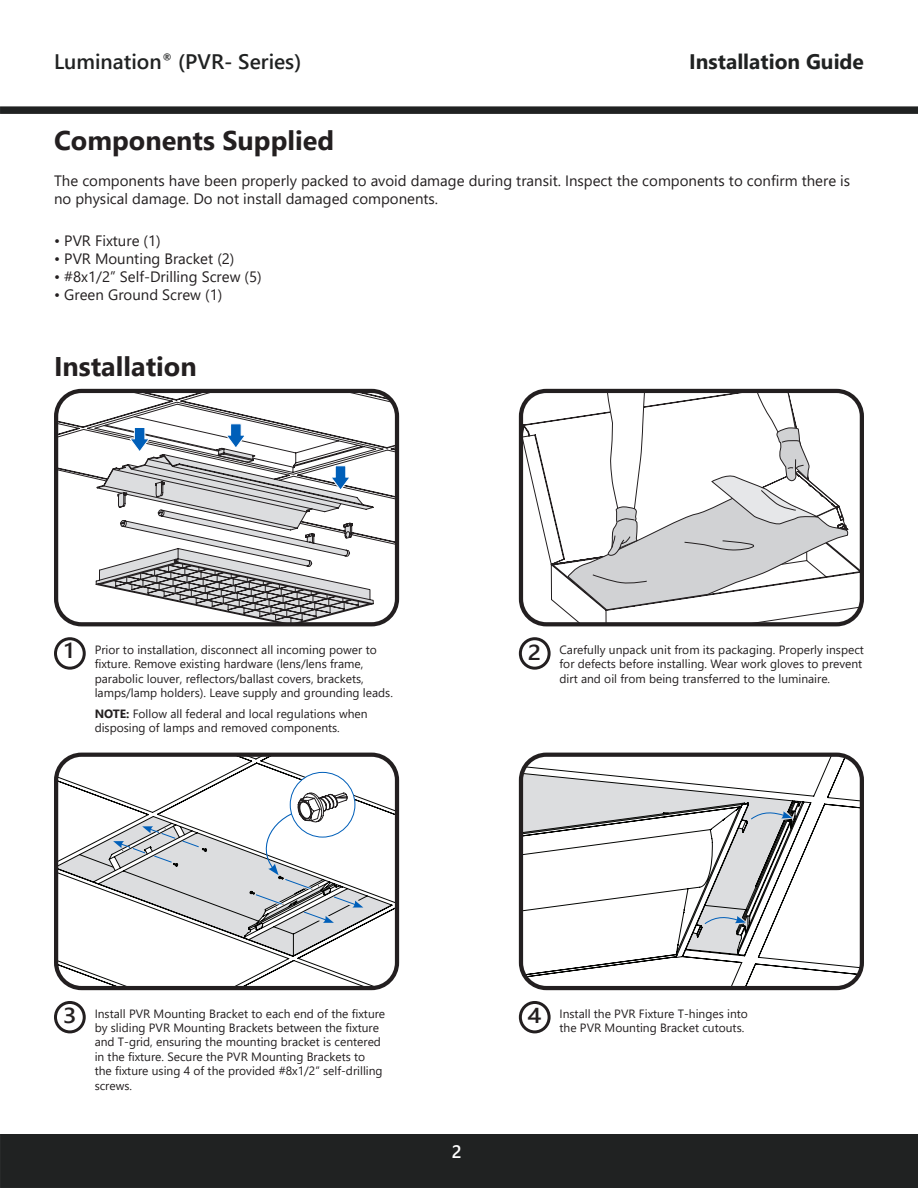
<style>
.page{position:relative;width:918px;height:1188px;background:#fff}
.page>*{position:absolute;margin:0;border:0;box-sizing:border-box;transform-origin:0 0}
.t1{font:700 27px "Segoe UI";color:#231f20}
.t2{font:600 21.6px "Segoe UI";color:#231f20;scale:1.13 1}
.t3{font:600 21px "Segoe UI";color:#202222}
.t4{font:700 21px "Segoe UI";color:#202222}
.t5{font:600 18px "Segoe UI";color:#fff}
.t6{font:15px/18px "Segoe UI";color:#231f20}
.t7{font:12px/14.4px "Segoe UI";color:#231f20}
.s1{font-weight:700}
</style>
<div class="page">
<div style="left:0;top:106px;width:918px;height:8px;background:#202222"></div>
<div style="left:0;top:1134px;width:918px;height:54px;background:#202222"></div>
<svg style="left:59px;top:394px;width:335px;height:6px"></svg>
<svg style="left:59px;top:400px;width:335px;height:145px"></svg>
<svg style="left:94px;top:404px;width:282px;height:201px"></svg>
<svg style="left:96px;top:423px;width:277px;height:198px"></svg>
<div style="left:54px;top:389px;width:345px;height:237px;border:4px solid #231f20;border-radius:25px"></div>
<div style="left:54px;top:637px;width:32px;height:33px;border:3px solid #231f20;border-radius:50%"></div>
<svg style="left:524px;top:394px;width:335px;height:229px"></svg>
<svg style="left:568px;top:394px;width:280px;height:217px"></svg>
<div style="left:519px;top:389px;width:345px;height:237px;border:4px solid #231f20;border-radius:25px"></div>
<div style="left:519px;top:637px;width:32px;height:33px;border:3px solid #231f20;border-radius:50%"></div>
<svg style="left:59px;top:756px;width:335px;height:229px"></svg>
<div style="left:290px;top:772px;width:65px;height:65px;background:#fff;border-radius:50%"></div>
<svg style="left:59px;top:791px;width:341px;height:165px"></svg>
<div style="left:54px;top:753px;width:345px;height:237px;border:4px solid #231f20;border-radius:25px"></div>
<div style="left:54px;top:1001px;width:32px;height:32px;border:3px solid #231f20;border-radius:50%"></div>
<svg style="left:524px;top:756px;width:335px;height:229px"></svg>
<svg style="left:524px;top:758px;width:271px;height:196px"></svg>
<div style="left:519px;top:753px;width:345px;height:237px;border:4px solid #231f20;border-radius:25px"></div>
<div style="left:519px;top:1001px;width:32px;height:32px;border:3px solid #231f20;border-radius:50%"></div>
<p class="t3" style="left:54px;top:42px;width:249px">Lumination<sup>®</sup> (PVR- Series)</p>
<p class="t4" style="left:689px;top:42px;width:176px">Installation Guide</p>
<p class="t1" style="left:54px;top:115px;width:282px">Components Supplied</p>
<p class="t6" style="left:54px;top:170px;width:798px">The components have been properly packed to avoid damage during transit. Inspect the components to confirm there is no physical damage. Do not install damaged components.</p>
<p class="t6" style="left:54px;top:230px;width:108px">• PVR Fixture (1)</p>
<p class="t6" style="left:54px;top:248px;width:182px">• PVR Mounting Bracket (2)</p>
<p class="t6" style="left:54px;top:266px;width:209px">• #8x1/2” Self-Drilling Screw (5)</p>
<p class="t6" style="left:54px;top:284px;width:170px">• Green Ground Screw (1)</p>
<p class="t1" style="left:54px;top:341px;width:144px">Installation</p>
<p class="t2" style="left:64px;top:630px;width:10px">1</p>
<p class="t7" style="left:560px;top:641px;width:306px">Carefully unpack unit from its packaging. Properly inspect for defects before installing. Wear work gloves to prevent dirt and oil from being transferred to the luminaire.</p>
<p class="t2" style="left:528px;top:632px;width:13px">2</p>
<p class="t7" style="left:95px;top:641px;width:300px">Prior to installation, disconnect all incoming power to fixture. Remove existing hardware (lens/lens frame, parabolic louver, reflectors/ballast covers, brackets, lamps/lamp holders). Leave supply and grounding leads.</p>
<p class="t7" style="left:95px;top:706px;width:274px"><span class="s1">NOTE:</span> Follow all federal and local regulations when disposing of lamps and removed components.</p>
<p class="t2" style="left:63px;top:995px;width:13px">3</p>
<p class="t7" style="left:560px;top:1005px;width:190px">Install the PVR Fixture T-hinges into the PVR Mounting Bracket cutouts.</p>
<p class="t2" style="left:528px;top:995px;width:14px">4</p>
<p class="t7" style="left:95px;top:1005px;width:292px">Install PVR Mounting Bracket to each end of the fixture by sliding PVR Mounting Brackets between the fixture and T-grid, ensuring the mounting bracket is centered in the fixture. Secure the PVR Mounting Brackets to the fixture using 4 of the provided #8x1/2” self-drilling screws.</p>
<p class="t5" style="left:452px;top:1135px;width:11px">2</p>
</div>
